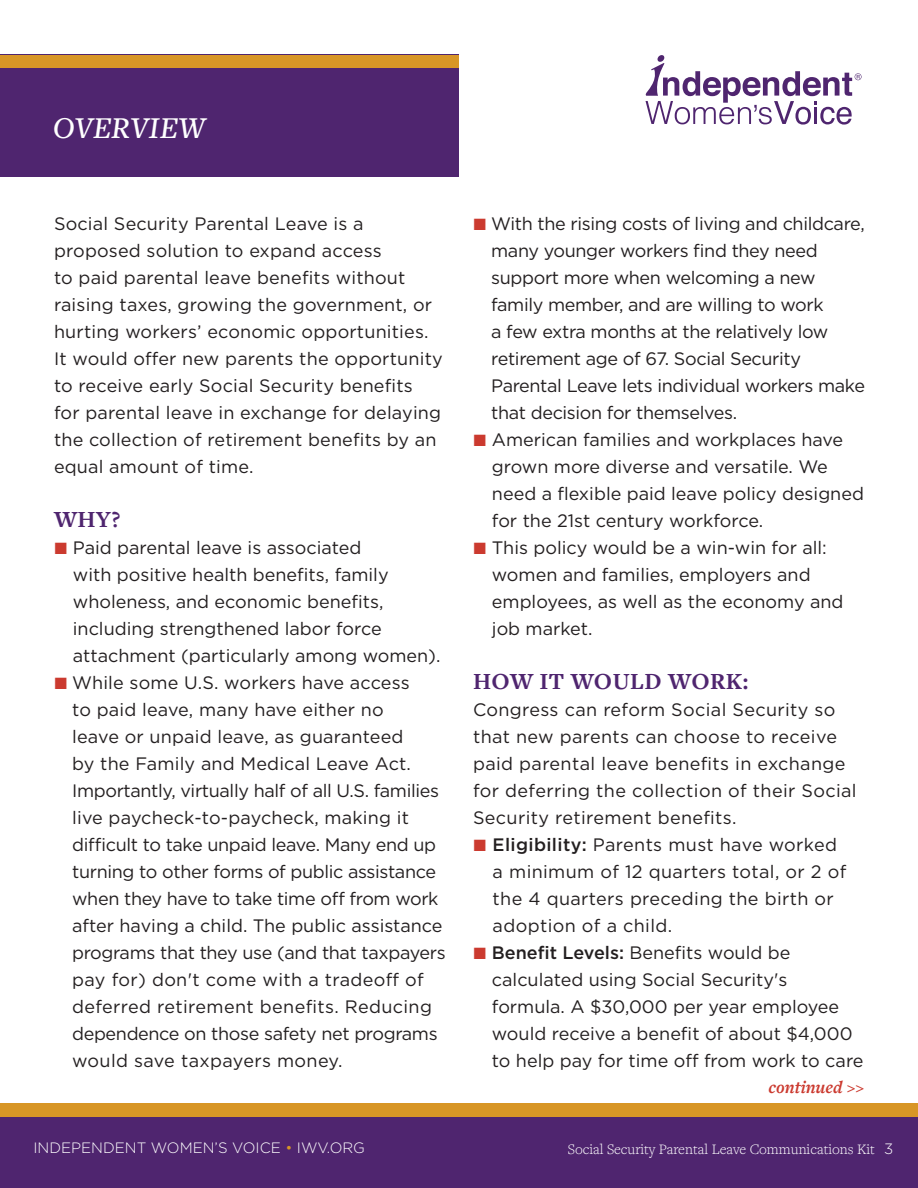
<style>
.page{position:relative;width:918px;height:1188px;background:#fff}
.page>*{position:absolute;margin:0;border:0;box-sizing:border-box;transform-origin:0 0}
.t1{font:italic 500 31.5px "Freight Text Pro";color:#fff}
.SUB_Header{font:700 24px "Freight Text Pro";letter-spacing:.02em;color:#4f256f}
.Regular_Copy{font:18px/27px "Gotham";color:#231f20}
.Regular_Copy-2{font:18px/27px "Gotham";letter-spacing:.02em;color:#231f20}
.Regular_Copy-3{font:18px/27px "Gotham";letter-spacing:-.02em;color:#231f20}
.Regular_Copy-4{font:italic 700 18px "Freight Text Pro";color:#cb3a2f}
.t2{font:300 15px "Freight Text Pro";color:#fff}
.t3{font:300 15px "Gotham";color:#fff}
.s1{font-family:"Freight Macro Pro";color:#cb3a2f}
.s2{font-weight:500}
.s3{color:#d89626}
.s4{font-family:"Gotham"}
</style>
<div class="page">
<svg style="left:646px;top:55px;width:216px;height:70px"></svg>
<div style="left:0;top:1115px;width:918px;height:73px;background:#4f256f"></div>
<div style="left:0;top:1103px;width:918px;height:14px;background:#d89626"></div>
<div style="left:0;top:55px;width:459px;height:122px;background:#4f256f"></div>
<div style="left:0;top:55px;width:459px;height:13px;background:#d89626"></div>
<p class="t1" style="left:53px;top:107px;width:154px">OVERVIEW</p>
<p class="Regular_Copy" style="left:54px;top:210px;width:390px">Social Security Parental Leave is a proposed solution to expand access<br>to paid parental leave benefits without raising taxes, growing the government, or hurting workers’ economic opportunities.<br>It would offer new parents the opportunity to receive early Social Security benefits for parental leave in exchange for delaying the collection of retirement benefits by an equal amount of time.</p>
<p class="SUB_Header" style="left:54px;top:504px;width:68px">WHY?</p>
<p class="Regular_Copy" style="left:73px;top:534px;width:369px;text-indent:-19px"><span class="s1">T</span> Paid parental leave is associated<br>with positive health benefits, family wholeness, and economic benefits, including strengthened labor force attachment (particularly among women).</p>
<p class="Regular_Copy" style="left:72px;top:669px;width:375px;text-indent:-18px"><span class="s1">T</span> While some U.S. workers have access<br>to paid leave, many have either no<br>leave or unpaid leave, as guaranteed<br>by the Family and Medical Leave Act.<br>Importantly, virtually half of all U.S. families live paycheck-to-paycheck, making it difficult to take unpaid leave. Many end up turning to other forms of public assistance when they have to take time off from work after having a child. The public assistance programs that they use (and that taxpayers pay for) don't come with a tradeoff of deferred retirement benefits. Reducing dependence on those safety net programs would save taxpayers money.</p>
<p class="Regular_Copy-3" style="left:491px;top:210px;width:375px;text-indent:-18px"><span class="s1">T</span> With the rising costs of living and childcare, many younger workers find they need support more when welcoming a new family member, and are willing to work<br>a few extra months at the relatively low retirement age of 67. Social Security Parental Leave lets individual workers make that decision for themselves.</p>
<p class="Regular_Copy" style="left:492px;top:426px;width:374px;text-indent:-19px"><span class="s1">T</span> American families and workplaces have grown more diverse and versatile. We need a flexible paid leave policy designed for the 21st century workforce.</p>
<p class="Regular_Copy" style="left:492px;top:534px;width:353px;text-indent:-19px"><span class="s1">T</span> This policy would be a win-win for all: women and families, employers and employees, as well as the economy and job market.</p>
<p class="SUB_Header" style="left:473px;top:666px;width:277px">HOW IT WOULD WORK:</p>
<p class="Regular_Copy-2" style="left:473px;top:696px;width:385px">Congress can reform Social Security so that new parents can choose to receive paid parental leave benefits in exchange for deferring the collection of their Social Security retirement benefits.</p>
<p class="Regular_Copy-2" style="left:493px;top:831px;width:355px;text-indent:-20px"><span class="s1">T</span> <span class="s2">Eligibility:</span> Parents must have worked a minimum of 12 quarters total, or 2 of the 4 quarters preceding the birth or adoption of a child.</p>
<p class="Regular_Copy" style="left:492px;top:939px;width:373px;text-indent:-19px"><span class="s1">T</span> <span class="s2">Benefit Levels:</span> Benefits would be calculated using Social Security's formula. A $30,000 per year employee would receive a benefit of about $4,000 to help pay for time off from work to care</p>
<p class="Regular_Copy-4" style="left:768px;top:1075px;width:97px">continued &gt;&gt;</p>
<p class="t3" style="left:33px;top:1138px;width:333px">INDEPENDENT WOMEN’S VOICE <span class="s3">•</span> IWV.ORG</p>
<p class="t2" style="left:568px;top:1139px;width:327px">Social Security Parental Leave Communications Kit <span class="s4">3</span></p>
</div>
